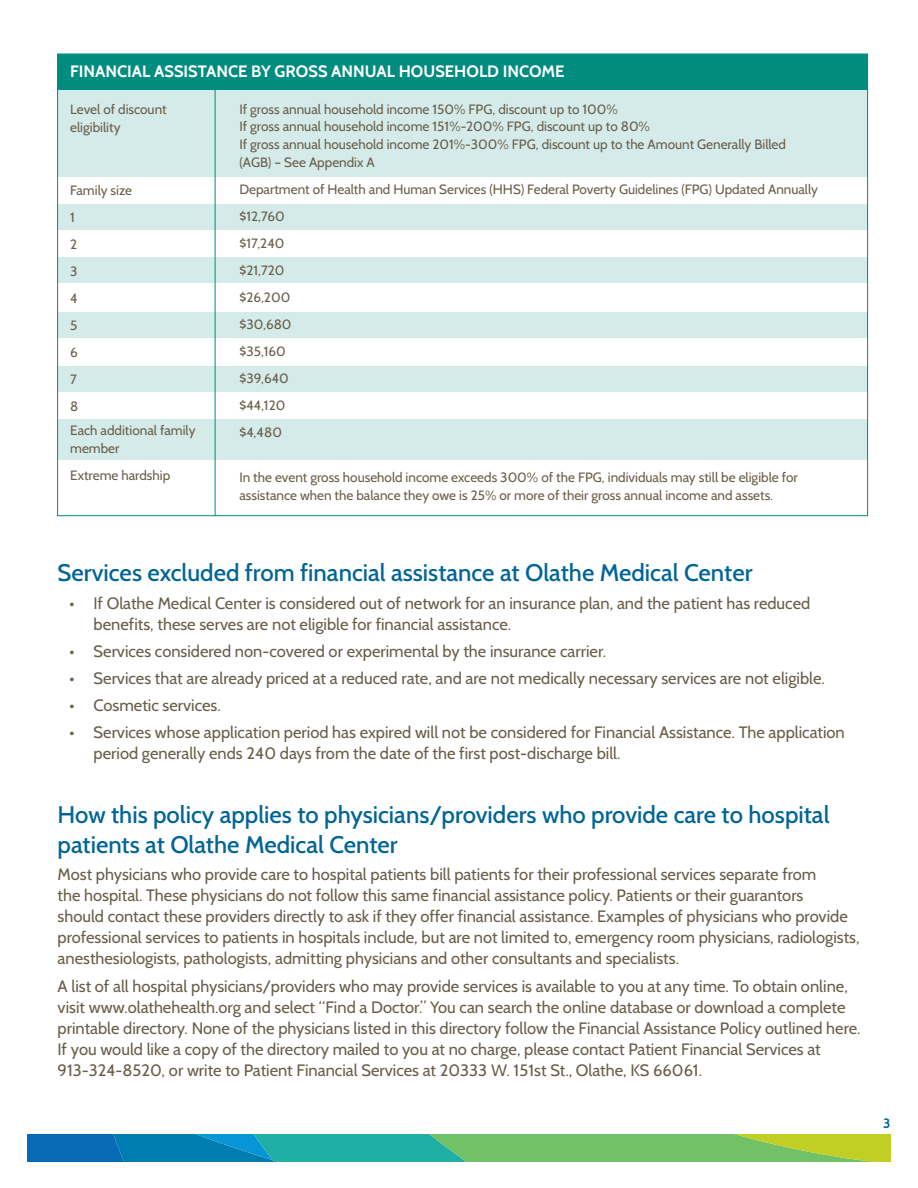
<style>
.page{position:relative;width:918px;height:1188px;background:#fff}
.page>*{position:absolute;margin:0;border:0;box-sizing:border-box;transform-origin:0 0}
.t1{font:500 24px/30px "Cabin";color:#006494}
.t2{font:16.5px/21px "Cabin";color:#685d49}
.t3{font:700 16.5px "Cabin";color:#fff}
.t4{font:13.5px/27px "Cabin";color:#685d49}
.t5{font:700 13.5px "Cabin";color:#006494}
</style>
<div class="page">
<div style="left:58px;top:90px;width:810px;height:86px;background:#d5ebe9"></div>
<div style="left:58px;top:204px;width:810px;height:26px;background:#d5ebe9"></div>
<div style="left:58px;top:257px;width:810px;height:26px;background:#d5ebe9"></div>
<div style="left:58px;top:312px;width:810px;height:26px;background:#d5ebe9"></div>
<div style="left:58px;top:366px;width:810px;height:25px;background:#d5ebe9"></div>
<div style="left:58px;top:420px;width:810px;height:40px;background:#d5ebe9"></div>
<div style="left:58px;top:54px;width:810px;height:36px;background:#008c7f"></div>
<svg style="left:27px;top:1135px;width:864px;height:27px;background:#4aaa82"></svg>
<hr style="left:215px;top:90px;width:1px;height:426px;background:#008c7f">
<p class="t3" style="left:70px;top:61px;width:496px">FINANCIAL ASSISTANCE BY GROSS ANNUAL HOUSEHOLD INCOME</p>
<p class="t4" style="left:70px;top:100px;width:98px;line-height:18px">Level of discount eligibility</p>
<p class="t4" style="left:70px;top:176px;width:63px">Family size<br>1<br>2<br>3<br>4<br>5<br>6<br>7<br>8</p>
<p class="t4" style="left:70px;top:421px;width:127px;line-height:18px">Each additional family member</p>
<p class="t4" style="left:70px;top:462px;width:102px">Extreme hardship</p>
<p class="t4" style="left:239px;top:100px;width:548px;line-height:18px">If gross annual household income 150% FPG, discount up to 100%<br>If gross annual household income 151%-200% FPG, discount up to 80%<br>If gross annual household income 201%-300% FPG, discount up to the Amount Generally Billed (AGB) – See Appendix A</p>
<p class="t4" style="left:239px;top:176px;width:580px">Department of Health and Human Services (HHS) Federal Poverty Guidelines (FPG) Updated Annually $12,760<br>$17,240<br>$21,720<br>$26,200<br>$30,680<br>$35,160<br>$39,640<br>$44,120<br>$4,480</p>
<p class="t4" style="left:239px;top:469px;width:560px;line-height:18px">In the event gross household income exceeds 300% of the FPG, individuals may still be eligible for assistance when the balance they owe is 25% or more of their gross annual income and assets.</p>
<h1 class="t1" style="left:58px;top:558px;width:697px">Services excluded from financial assistance at Olathe Medical Center</h1>
<p class="t2" style="left:94px;top:593px;width:718px;text-indent:-24px">• If Olathe Medical Center is considered out of network for an insurance plan, and the patient has reduced benefits, these serves are not eligible for financial assistance.</p>
<p class="t2" style="left:70px;top:641px;width:538px">• Services considered non-covered or experimental by the insurance carrier.</p>
<p class="t2" style="left:70px;top:668px;width:757px">• Services that are already priced at a reduced rate, and are not medically necessary services are not eligible.</p>
<p class="t2" style="left:70px;top:694px;width:153px">• Cosmetic services.</p>
<p class="t2" style="left:94px;top:721px;width:753px;text-indent:-24px">• Services whose application period has expired will not be considered for Financial Assistance. The application period generally ends 240 days from the date of the first post-discharge bill.</p>
<h1 class="t1" style="left:58px;top:799px;width:773px">How this policy applies to physicians/providers who provide care to hospital patients at Olathe Medical Center</h1>
<p class="t2" style="left:58px;top:864px;width:804px">Most physicians who provide care to hospital patients bill patients for their professional services separate from<br>the hospital. These physicians do not follow this same financial assistance policy. Patients or their guarantors<br>should contact these providers directly to ask if they offer financial assistance. Examples of physicians who provide professional services to patients in hospitals include, but are not limited to, emergency room physicians, radiologists, anesthesiologists, pathologists, admitting physicians and other consultants and specialists.</p>
<p class="t2" style="left:58px;top:976px;width:805px">A list of all hospital physicians/providers who may provide services is available to you at any time. To obtain online, visit www.olathehealth.org and select “Find a Doctor.” You can search the online database or download a complete printable directory. None of the physicians listed in this directory follow the Financial Assistance Policy outlined here.<br>If you would like a copy of the directory mailed to you at no charge, please contact Patient Financial Services at 913-324-8520, or write to Patient Financial Services at 20333 W. 151st St., Olathe, KS 66061.</p>
<p class="t5" style="left:883px;top:1115px;width:9px">3</p>
</div>
